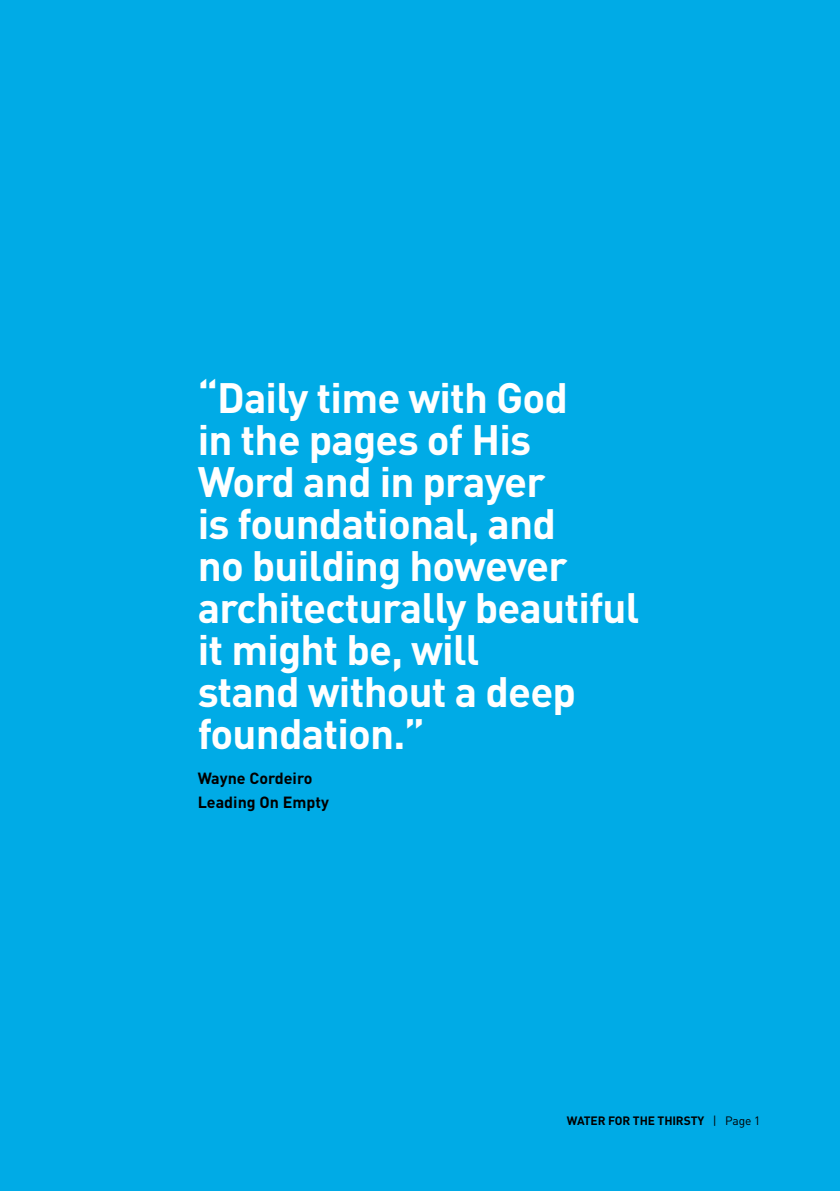
<style>
.page{position:relative;width:840px;height:1191px;background:#fff}
.page>*{position:absolute;margin:0;border:0;box-sizing:border-box;transform-origin:0 0}
.t1{font:700 42px/42px "DIN";letter-spacing:-.02em;color:#fff}
.t2{font:700 16px/24px "DIN";color:#000}
.t3{font:700 12px "DIN";letter-spacing:-.01em;color:#000}
.s1{font-weight:400}
</style>
<div class="page">
<div style="left:0;top:0;width:839px;height:1191px;background:#00abe6"></div>
<p class="t1" style="left:198px;top:375px;width:443px">“Daily time with God<br>in the pages of H is<br>Word and in prayer<br>is foundational, and<br>no building however architecturally beautiful it might be, will<br>stand without a deep foundation.”</p>
<p class="t2" style="left:198px;top:766px;width:133px">Wayne Cordeiro<br>Leading On Empty</p>
<p class="t3" style="left:566px;top:1113px;width:195px">Water For The Thirsty <span class="s1">| Page 1</span></p>
</div>
